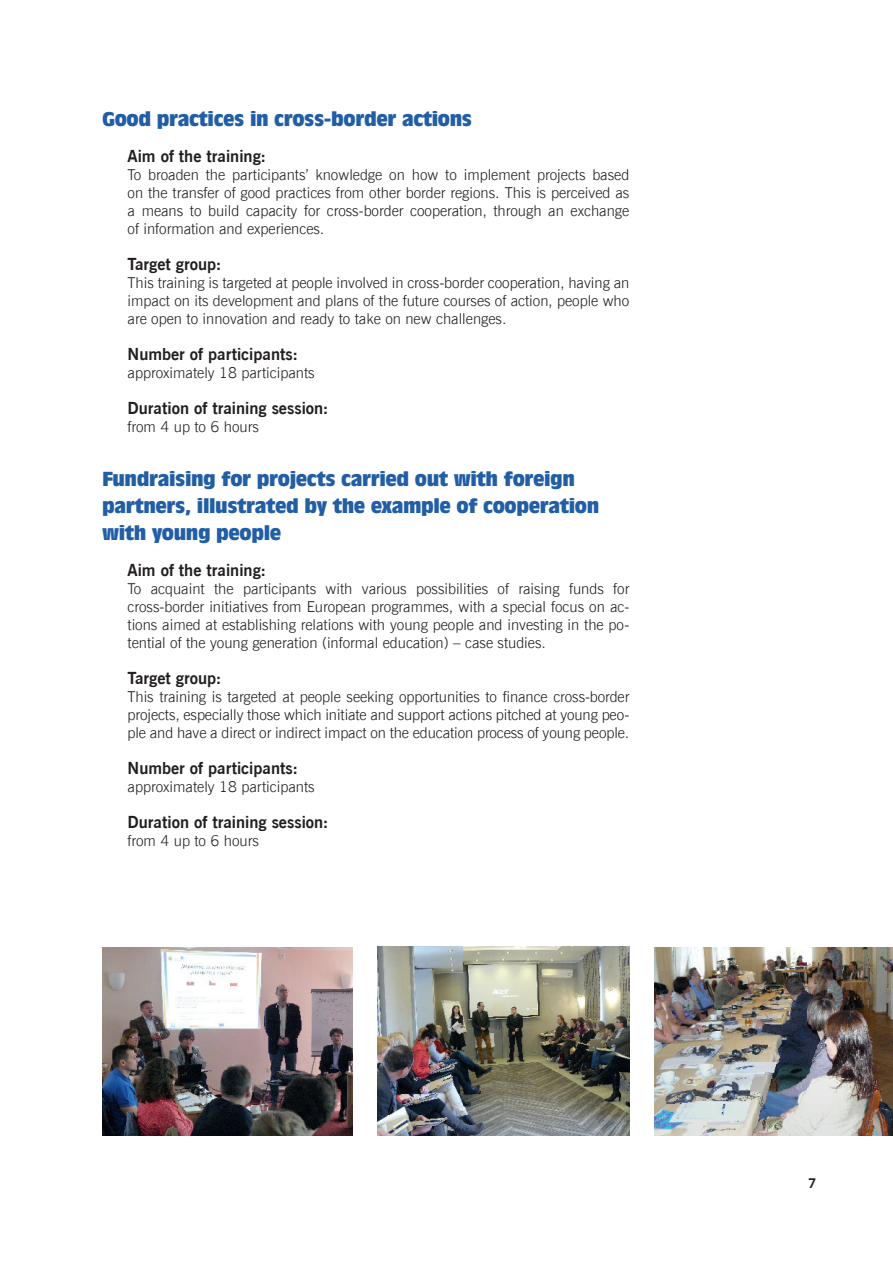
<style>
.page{position:relative;width:893px;height:1263px;background:#fff}
.page>*{position:absolute;margin:0;border:0;box-sizing:border-box;transform-origin:0 0}
.t1{font:18.9px/27px "Incised 901 Bd Cn EUX";letter-spacing:-.015em;color:#225ea5;scale:1.43 1}
.t2{font:700 16.5px "News Goth EUX";color:#231f20}
.t3{font:15px/18px "News Goth Lt EUX";color:#231f20;text-align:justify}
.t4{font:700 13.5px "News Goth EUX";color:#231f20}
</style>
<div class="page">
<img style="left:102px;top:947px;width:251px;height:188px">
<img style="left:377px;top:946px;width:252px;height:189px">
<img style="left:655px;top:947px;width:238px;height:188px">
<p class="t1" style="left:102px;top:106px;width:260px">Good practices in cross-border actions</p>
<p class="t2" style="left:128px;top:146px;width:140px">Aim of the training:</p>
<p class="t3" style="left:128px;top:166px;width:503px">To broaden the participants’ knowledge on how to implement projects based on the transfer of good practices from other border regions. This is perceived as a means to build capacity for cross-border cooperation, through an exchange of information and experiences.</p>
<p class="t2" style="left:128px;top:254px;width:96px">Target group:</p>
<p class="t3" style="left:128px;top:274px;width:503px">This training is targeted at people involved in cross-border cooperation, having an impact on its development and plans of the future courses of action, people who are open to innovation and ready to take on new challenges.</p>
<p class="t2" style="left:128px;top:344px;width:172px">Number of participants:</p>
<p class="t3" style="left:128px;top:364px;width:189px">approximately 18 participants</p>
<p class="t2" style="left:128px;top:398px;width:203px">Duration of training session:</p>
<p class="t3" style="left:128px;top:418px;width:133px">from 4 up to 6 hours</p>
<p class="t1" style="left:102px;top:466px;width:349px">Fundraising for projects carried out with foreign partners, illustrated by the example of cooperation with young people</p>
<p class="t2" style="left:128px;top:560px;width:140px">Aim of the training:</p>
<p class="t3" style="left:128px;top:580px;width:503px">To acquaint the participants with various possibilities of raising funds for cross-border initiatives from European programmes, with a special focus on ac&shy;tions aimed at establishing relations with young people and investing in the po&shy;tential of the young generation (informal education) – case studies.</p>
<p class="t2" style="left:128px;top:668px;width:96px">Target group:</p>
<p class="t3" style="left:128px;top:688px;width:503px">This training is targeted at people seeking opportunities to finance cross-border projects, especially those which initiate and support actions pitched at young peo&shy;ple and have a direct or indirect impact on the education process of young people.</p>
<p class="t2" style="left:128px;top:758px;width:172px">Number of participants:</p>
<p class="t3" style="left:128px;top:778px;width:189px">approximately 18 participants</p>
<p class="t2" style="left:128px;top:812px;width:203px">Duration of training session:</p>
<p class="t3" style="left:128px;top:832px;width:133px">from 4 up to 6 hours</p>
<p class="t4" style="left:808px;top:1175px;width:10px">7</p>
</div>
